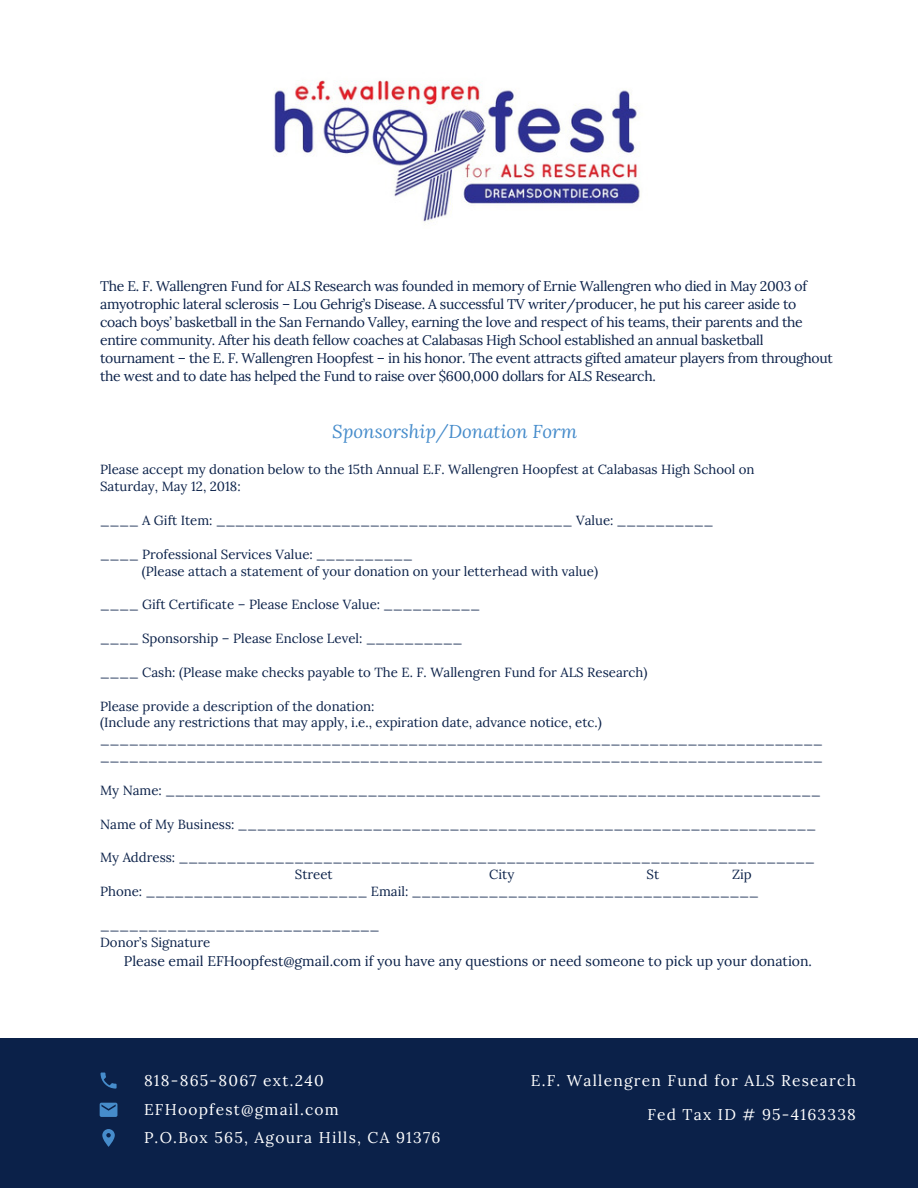
<style>
.page{position:relative;width:918px;height:1188px;background:#fff}
.page>*{position:absolute;margin:0;border:0;box-sizing:border-box;transform-origin:0 0}
.t1{font:italic 18.75px "Lora";color:#468ccb}
.t2{font:15.6px "Lora";letter-spacing:.08em;color:#fff}
.t3{font:13.95px/18px "Lora";letter-spacing:-.025em;color:#0b2149}
.t4{font:13.95px "Lora";color:#0b2149}
.t5{font:13.2px/16.8px "Lora";color:#0b2149}
</style>
<div class="page">
<div style="left:0;top:1038px;width:918px;height:150px;background:#0b2149"></div>
<svg style="left:101px;top:1073px;width:16px;height:16px"></svg>
<svg style="left:102px;top:1129px;width:13px;height:18px"></svg>
<svg style="left:100px;top:1103px;width:17px;height:14px"></svg>
<img style="left:274px;top:80px;width:366px;height:146px">
<p class="t3" style="left:100px;top:277px;width:734px">The E. F. Wallengren Fund for ALS Research was founded in memory of Ernie Wallengren who died in May 2003 of amyotrophic lateral sclerosis – Lou Gehrig’s Disease. A successful TV writer/producer, he put his career aside to coach boys’ basketball in the San Fernando Valley, earning the love and respect of his teams, their parents and the entire community. After his death fellow coaches at Calabasas High School established an annual basketball tournament – the E. F. Wallengren Hoopfest – in his honor. The event attracts gifted amateur players from throughout the west and to date has helped the Fund to raise over $600,000 dollars for ALS Research.</p>
<h1 class="t1" style="left:332px;top:420px;width:246px">Sponsorship/Donation Form</h1>
<p class="t5" style="left:100px;top:461px;width:656px">Please accept my donation below to the 15th Annual E.F. Wallengren Hoopfest at Calabasas High School on<br>Saturday, May 12, 2018:</p>
<p class="t5" style="left:100px;top:512px;width:615px">____ A Gift Item: _____________________________________ Value: __________</p>
<p class="t5" style="left:142px;top:546px;width:458px;text-indent:-42px">____ Professional Services Value: __________<br>(Please attach a statement of your donation on your letterhead with value)</p>
<p class="t5" style="left:100px;top:596px;width:381px">____ Gift Certificate – Please Enclose Value: __________</p>
<p class="t5" style="left:100px;top:630px;width:364px">____ Sponsorship – Please Enclose Level: __________</p>
<p class="t5" style="left:100px;top:664px;width:549px">____ Cash: (Please make checks payable to The E. F. Wallengren Fund for ALS Research)</p>
<p class="t5" style="left:100px;top:698px;width:724px">Please provide a description of the donation:<br>(Include any restrictions that may apply, i.e., expiration date, advance notice, etc.) ___________________________________________________________________________ ___________________________________________________________________________</p>
<p class="t5" style="left:100px;top:782px;width:722px">My Name: ____________________________________________________________________</p>
<p class="t5" style="left:100px;top:816px;width:717px">Name of My Business: ____________________________________________________________</p>
<p class="t5" style="left:295px;top:850px;width:521px;text-indent:-195px">My Address: __________________________________________________________________<br>Street</p>
<p class="t5" style="left:100px;top:866px;width:660px;text-indent:632px">Zip<br>Phone: _______________________ Email: ____________________________________</p>
<p class="t5" style="left:100px;top:917px;width:281px">_____________________________<br>Donor’s Signature</p>
<p class="t5" style="left:489px;top:866px;width:27px">City</p>
<p class="t5" style="left:647px;top:866px;width:14px">St</p>
<p class="t4" style="left:124px;top:952px;width:690px">Please email EFHoopfest@gmail.com if you have any questions or need someone to pick up your donation.</p>
<p class="t2" style="left:144px;top:1071px;width:181px">818-865-8067 ext.240</p>
<p class="t2" style="left:144px;top:1100px;width:196px">EFHoopfest@gmail.com</p>
<p class="t2" style="left:144px;top:1128px;width:298px">P.O.Box 565, Agoura Hills, CA 91376</p>
<p class="t2" style="left:531px;top:1071px;width:327px">E.F. Wallengren Fund for ALS Research</p>
<p class="t2" style="left:647px;top:1106px;width:210px">Fed Tax ID # 95-4163338</p>
</div>
